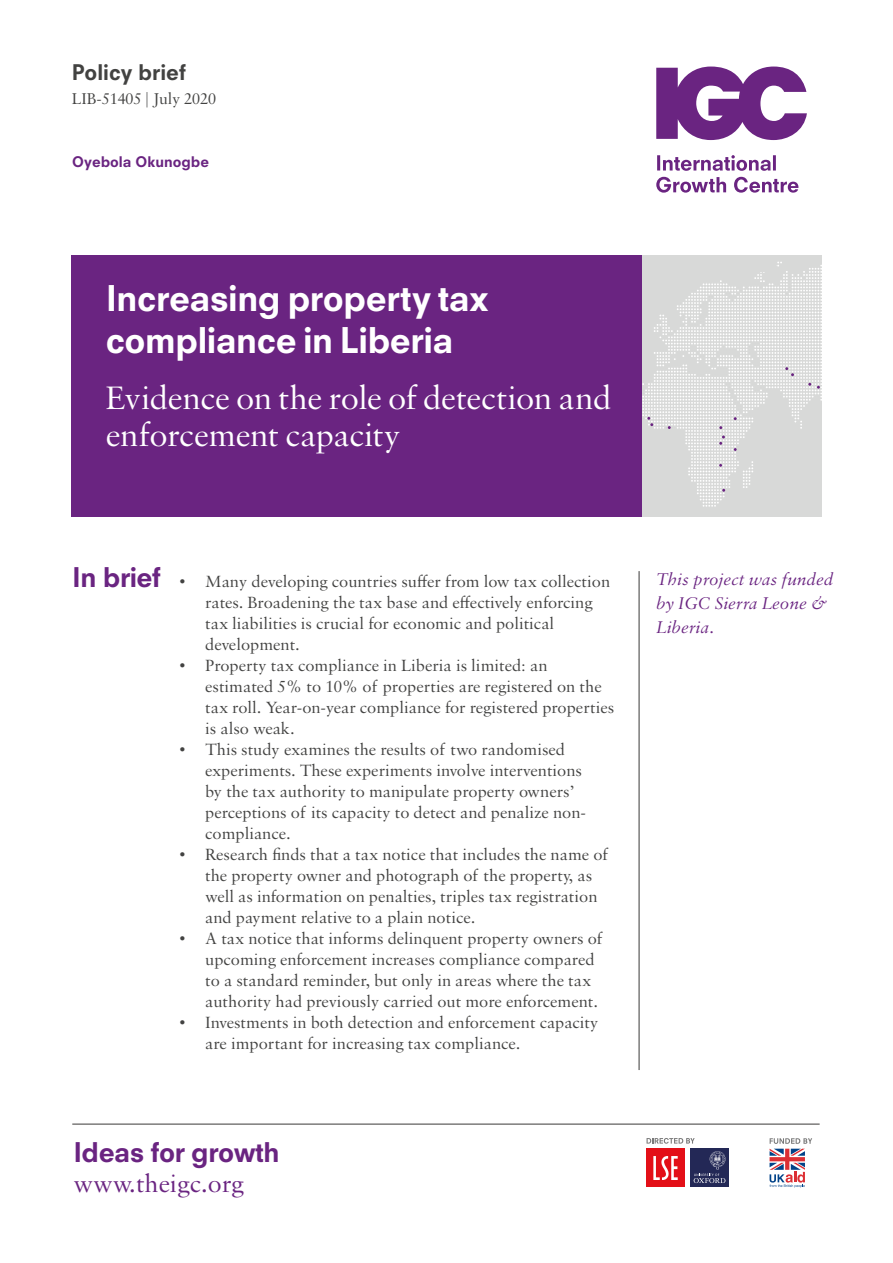
<style>
.page{position:relative;width:893px;height:1263px;background:#fff}
.page>*{position:absolute;margin:0;border:0;box-sizing:border-box;transform-origin:0 0}
.t1{font:34.5px/37.5px "Sabon MT Std";letter-spacing:-.01em;color:#fff}
.t2{font:800 34.5px/42px "Neuzeit SLT Std";letter-spacing:-.015em;color:#fff}
.t3{font:800 26.4px "Neuzeit SLT Std";letter-spacing:-.02em;color:#6a2481}
.t4{font:26.4px "Sabon MT Std";color:#6a2481}
.t5{font:800 21px "Neuzeit SLT Std";color:#424241}
.t6{font:italic 18px/24px "Sabon MT Std";color:#6a2481}
.t7{font:17.25px/21px "Sabon MT Std";color:#424241}
.t8{font:16.65px "Sabon MT Std";color:#424241}
.t9{font:800 14.25px "Neuzeit SLT Std";color:#6a2481}
</style>
<div class="page">
<svg style="left:646px;top:1138px;width:49px;height:6px"></svg>
<div style="left:646px;top:1148px;width:39px;height:39px;background:#e30f17"></div>
<svg style="left:653px;top:1156px;width:25px;height:24px"></svg>
<div style="left:690px;top:1148px;width:39px;height:39px;background:#232856"></div>
<svg style="left:694px;top:1151px;width:31px;height:32px"></svg>
<svg style="left:769px;top:1138px;width:43px;height:50px"></svg>
<div style="left:72px;top:255px;width:570px;height:262px;background:#6a2481"></div>
<svg style="left:656px;top:67px;width:151px;height:73px"></svg>
<svg style="left:656px;top:177px;width:142px;height:16px"></svg>
<svg style="left:657px;top:155px;width:119px;height:16px"></svg>
<hr style="left:72px;top:1124px;width:748px;height:1px;background:#3a3938">
<hr style="left:639px;top:571px;width:1px;height:499px;background:#3a3938">
<div style="left:642px;top:255px;width:180px;height:262px;background:#d8d9d8"></div>
<svg style="left:642px;top:261px;width:180px;height:246px"></svg>
<div style="left:642px;top:255px;width:9px;height:117px;background:#d8d9d8"></div>
<div style="left:666px;top:255px;width:54px;height:26px;background:#d8d9d8"></div>
<div style="left:722px;top:255px;width:54px;height:17px;background:#d8d9d8"></div>
<p class="t5" style="left:72px;top:59px;width:116px">Policy brief</p>
<p class="t8" style="left:72px;top:88px;width:146px">LIB-51405 | July 2020</p>
<p class="t9" style="left:72px;top:153px;width:138px">Oyebola Okunogbe</p>
<h1 class="t2" style="left:106px;top:277px;width:385px">Increasing property tax compliance in Liberia</h1>
<h1 class="t1" style="left:106px;top:378px;width:507px">Evidence on the role of detection and enforcement capacity</h1>
<h2 class="t3" style="left:72px;top:561px;width:90px">In brief</h2>
<p class="t7" style="left:205px;top:571px;width:406px;text-indent:-26px">• Many developing countries suffer from low tax collection rates. Broadening the tax base and effectively enforcing tax liabilities is crucial for economic and political development.</p>
<p class="t7" style="left:205px;top:654px;width:411px;text-indent:-26px">• Property tax compliance in Liberia is limited: an estimated 5% to 10% of properties are registered on the tax roll. Year-on-year compliance for registered properties is also weak.</p>
<p class="t7" style="left:205px;top:738px;width:382px;text-indent:-26px">• This study examines the results of two randomised experiments. These experiments involve interventions by the tax authority to manipulate property owners’ perceptions of its capacity to detect and penalize non&shy;compliance.</p>
<p class="t7" style="left:205px;top:843px;width:404px;text-indent:-26px">• Research finds that a tax notice that includes the name of the property owner and photograph of the property, as well as information on penalties, triples tax registration and payment relative to a plain notice.</p>
<p class="t7" style="left:205px;top:927px;width:399px;text-indent:-26px">• A tax notice that informs delinquent property owners of upcoming enforcement increases compliance compared to a standard reminder, but only in areas where the tax authority had previously carried out more enforcement.</p>
<p class="t7" style="left:205px;top:1011px;width:395px;text-indent:-26px">• Investments in both detection and enforcement capacity are important for increasing tax compliance.</p>
<h2 class="t3" style="left:73px;top:1136px;width:208px">Ideas for growth</h2>
<h2 class="t4" style="left:73px;top:1167px;width:172px">www.theigc.org</h2>
<p class="t6" style="left:656px;top:566px;width:179px">This project was funded by IGC Sierra Leone &amp;<br>Liberia.</p>
</div>
